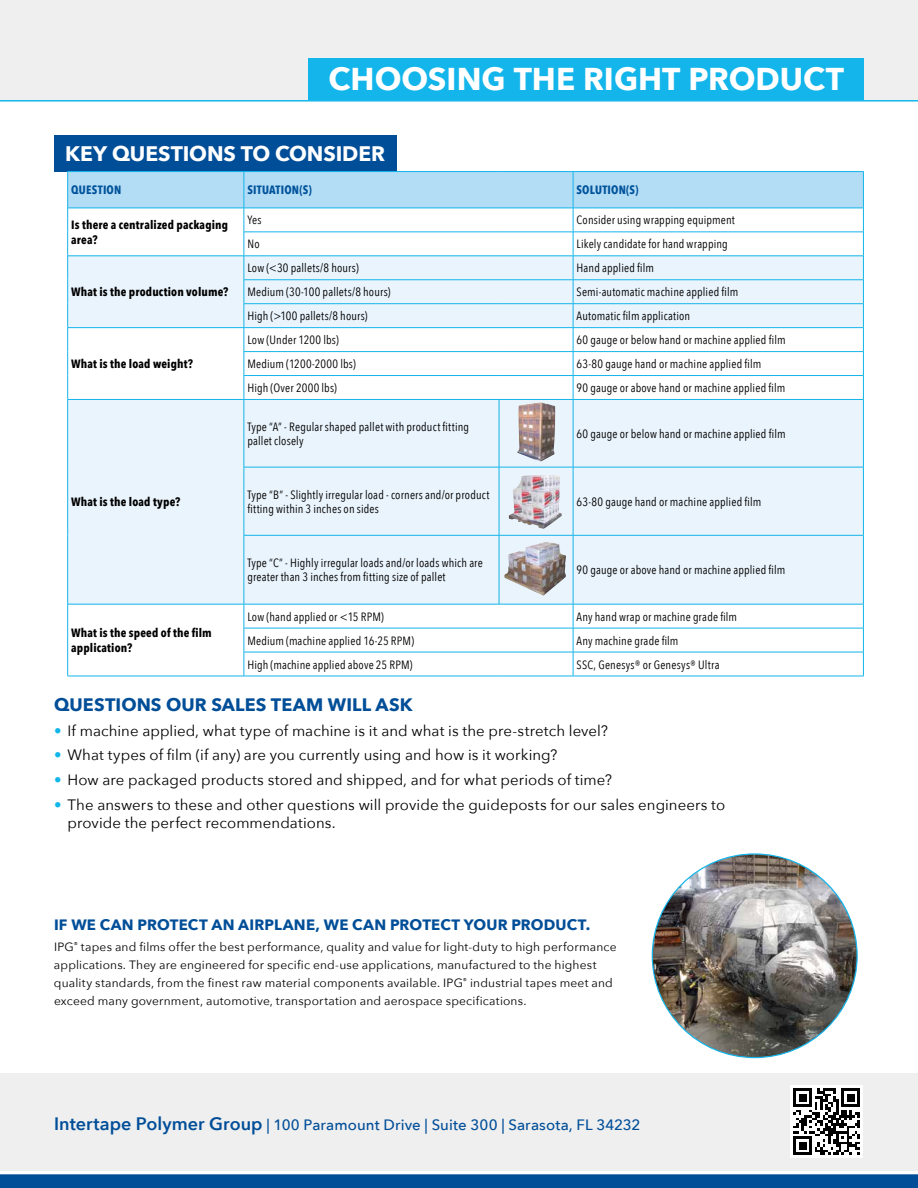
<style>
.page{position:relative;width:918px;height:1188px;background:#fff}
.page>*{position:absolute;margin:0;border:0;box-sizing:border-box;transform-origin:0 0}
.t1{font:700 31.5px "Avenir Next";color:#fff}
.t2{font:700 21px "Avenir Next";letter-spacing:-.005em;color:#fff}
.t3{font:700 18px "Avenir Next";letter-spacing:.005em;color:#004e98}
.t4{font:15px/18px "Avenir Next";letter-spacing:.005em;color:#000}
.t5{font:500 15px "Avenir Next";letter-spacing:.005em;color:#004e98}
.t6{font:700 15px "Avenir Next";letter-spacing:.01em;color:#004e98}
.t7{font:12px/14.4px "Avenir Next Condensed";letter-spacing:.01em;color:#000}
.t8{font:12px/18px "Avenir Next";letter-spacing:.015em;color:#000}
.t9{font:700 12px/14.4px "Avenir Next Condensed";letter-spacing:.015em;color:#000}
.t10{font:700 12px "Avenir Next Condensed";letter-spacing:.015em;color:#00539b}
.s1{color:#13b6ea}
.s2{font-weight:600;font-size:18px}
</style>
<div class="page">
<div style="left:0;top:1073px;width:918px;height:98px;background:#ededee"></div>
<svg style="left:0;top:1174px;width:918px;height:14px"></svg>
<svg style="left:791px;top:1085px;width:72px;height:72px"></svg>
<div style="left:0;top:0;width:918px;height:100px;background:#ededee"></div>
<div style="left:309px;top:58px;width:555px;height:42px;background:#13b5ea"></div>
<hr style="left:0;top:100px;width:918px;height:2px;background:#13b5ea">
<div style="left:54px;top:135px;width:342px;height:36px;background:#004e98"></div>
<div style="left:68px;top:400px;width:795px;height:204px;background:#eaf4fc"></div>
<hr style="left:68px;top:171px;width:176px;height:1px;background:#13b5ea">
<hr style="left:244px;top:171px;width:255px;height:1px;background:#13b5ea">
<hr style="left:499px;top:171px;width:74px;height:1px;background:#13b5ea">
<hr style="left:573px;top:171px;width:291px;height:1px;background:#13b5ea">
<svg style="left:67px;top:172px;width:797px;height:227px"></svg>
<hr style="left:68px;top:399px;width:176px;height:1px;background:#13b5ea">
<hr style="left:67px;top:400px;width:1px;height:67px;background:#13b5ea">
<hr style="left:67px;top:467px;width:1px;height:68px;background:#13b5ea">
<hr style="left:67px;top:535px;width:1px;height:69px;background:#13b5ea">
<hr style="left:244px;top:399px;width:255px;height:1px;background:#13b5ea">
<hr style="left:244px;top:400px;width:1px;height:67px;background:#13b5ea">
<hr style="left:499px;top:399px;width:74px;height:1px;background:#13b5ea">
<hr style="left:499px;top:400px;width:1px;height:67px;background:#13b5ea">
<hr style="left:573px;top:399px;width:291px;height:1px;background:#13b5ea">
<hr style="left:573px;top:400px;width:1px;height:67px;background:#13b5ea">
<hr style="left:863px;top:400px;width:1px;height:67px;background:#13b5ea">
<hr style="left:244px;top:467px;width:255px;height:1px;background:#13b5ea">
<hr style="left:244px;top:467px;width:1px;height:68px;background:#13b5ea">
<hr style="left:499px;top:467px;width:74px;height:1px;background:#13b5ea">
<hr style="left:499px;top:467px;width:1px;height:68px;background:#13b5ea">
<hr style="left:573px;top:467px;width:291px;height:1px;background:#13b5ea">
<hr style="left:573px;top:467px;width:1px;height:68px;background:#13b5ea">
<hr style="left:863px;top:467px;width:1px;height:68px;background:#13b5ea">
<hr style="left:244px;top:535px;width:255px;height:1px;background:#13b5ea">
<hr style="left:244px;top:535px;width:1px;height:69px;background:#13b5ea">
<hr style="left:499px;top:535px;width:74px;height:1px;background:#13b5ea">
<hr style="left:499px;top:535px;width:1px;height:69px;background:#13b5ea">
<hr style="left:573px;top:535px;width:291px;height:1px;background:#13b5ea">
<hr style="left:573px;top:535px;width:1px;height:69px;background:#13b5ea">
<hr style="left:863px;top:535px;width:1px;height:69px;background:#13b5ea">
<hr style="left:68px;top:604px;width:176px;height:1px;background:#13b5ea">
<svg style="left:67px;top:604px;width:1px;height:72px"></svg>
<hr style="left:68px;top:676px;width:176px;height:1px;background:#13b5ea">
<hr style="left:244px;top:604px;width:255px;height:1px;background:#13b5ea">
<hr style="left:499px;top:604px;width:74px;height:1px;background:#13b5ea">
<hr style="left:573px;top:604px;width:291px;height:1px;background:#13b5ea">
<hr style="left:244px;top:628px;width:255px;height:1px;background:#13b5ea">
<hr style="left:499px;top:628px;width:74px;height:1px;background:#13b5ea">
<hr style="left:573px;top:628px;width:291px;height:1px;background:#13b5ea">
<hr style="left:244px;top:652px;width:255px;height:1px;background:#13b5ea">
<svg style="left:244px;top:604px;width:1px;height:72px"></svg>
<hr style="left:499px;top:652px;width:74px;height:1px;background:#13b5ea">
<hr style="left:573px;top:652px;width:291px;height:1px;background:#13b5ea">
<svg style="left:573px;top:604px;width:1px;height:72px"></svg>
<svg style="left:863px;top:604px;width:1px;height:72px"></svg>
<hr style="left:244px;top:676px;width:255px;height:1px;background:#13b5ea">
<hr style="left:499px;top:676px;width:74px;height:1px;background:#13b5ea">
<hr style="left:573px;top:676px;width:291px;height:1px;background:#13b5ea">
<img style="left:517px;top:402px;width:38px;height:60px">
<img style="left:509px;top:475px;width:53px;height:54px">
<img style="left:504px;top:542px;width:62px;height:54px">
<img style="left:652px;top:855px;width:205px;height:203px">
<h1 class="t1" style="left:329px;top:51px;width:517px">CHOOSING THE RIGHT PRODUCT</h1>
<h2 class="t2" style="left:65px;top:135px;width:321px">KEY QUESTIONS TO CONSIDER</h2>
<p class="t10" style="left:71px;top:183px;width:52px">QUESTION</p>
<p class="t10" style="left:247px;top:183px;width:66px">SITUATION(S)</p>
<p class="t10" style="left:577px;top:183px;width:64px">SOLUTION(S)</p>
<p class="t9" style="left:71px;top:218px;width:158px">Is there a centralized packaging area?</p>
<p class="t7" style="left:247px;top:212px;width:16px">Yes</p>
<p class="t7" style="left:577px;top:212px;width:160px">Consider using wrapping equipment</p>
<p class="t7" style="left:247px;top:236px;width:14px">No</p>
<p class="t7" style="left:577px;top:236px;width:153px">Likely candidate for hand wrapping</p>
<p class="t9" style="left:71px;top:285px;width:159px">What is the production volume?</p>
<p class="t7" style="left:247px;top:260px;width:113px">Low (&lt;30 pallets/8 hours)</p>
<p class="t7" style="left:577px;top:260px;width:79px">Hand applied film</p>
<p class="t7" style="left:247px;top:284px;width:145px">Medium (30-100 pallets/8 hours)</p>
<p class="t7" style="left:577px;top:284px;width:163px">Semi-automatic machine applied film</p>
<p class="t7" style="left:247px;top:308px;width:122px">High (&gt;100 pallets/8 hours)</p>
<p class="t7" style="left:577px;top:308px;width:115px">Automatic film application</p>
<p class="t9" style="left:71px;top:357px;width:123px">What is the load weight?</p>
<p class="t9" style="left:71px;top:495px;width:111px">What is the load type?</p>
<p class="t9" style="left:71px;top:626px;width:142px">What is the speed of the film application?</p>
<p class="t7" style="left:247px;top:332px;width:93px">Low (Under 1200 lbs)</p>
<p class="t7" style="left:577px;top:332px;width:210px">60 gauge or below hand or machine applied film</p>
<p class="t7" style="left:247px;top:356px;width:110px">Medium (1200-2000 lbs)</p>
<p class="t7" style="left:577px;top:356px;width:186px">63-80 gauge hand or machine applied film</p>
<p class="t7" style="left:247px;top:380px;width:91px">High (Over 2000 lbs)</p>
<p class="t7" style="left:577px;top:380px;width:210px">90 gauge or above hand or machine applied film</p>
<p class="t7" style="left:247px;top:419px;width:223px">Type “A” - Regular shaped pallet with product fitting pallet closely</p>
<p class="t7" style="left:577px;top:426px;width:210px">60 gauge or below hand or machine applied film</p>
<p class="t7" style="left:247px;top:487px;width:244px">Type “B” - Slightly irregular load - corners and/or product fitting within 3 inches on sides</p>
<p class="t7" style="left:577px;top:494px;width:186px">63-80 gauge hand or machine applied film</p>
<p class="t7" style="left:247px;top:555px;width:237px">Type “C” - Highly irregular loads and/or loads which are greater than 3 inches from fitting size of pallet</p>
<p class="t7" style="left:577px;top:562px;width:210px">90 gauge or above hand or machine applied film</p>
<p class="t7" style="left:247px;top:609px;width:138px">Low (hand applied or &lt;15 RPM)</p>
<p class="t7" style="left:577px;top:609px;width:162px">Any hand wrap or machine grade film</p>
<p class="t7" style="left:247px;top:633px;width:168px">Medium (machine applied 16-25 RPM)</p>
<p class="t7" style="left:577px;top:633px;width:103px">Any machine grade film</p>
<p class="t7" style="left:247px;top:657px;width:167px">High (machine applied above 25 RPM)</p>
<p class="t7" style="left:577px;top:657px;width:144px">SSC, Genesys® or Genesys® Ultra</p>
<h3 class="t3" style="left:54px;top:689px;width:360px">QUESTIONS OUR SALES TEAM WILL ASK</h3>
<p class="t4" style="left:54px;top:721px;width:556px"><span class="s1">•</span> If machine applied, what type of machine is it and what is the pre-stretch level?</p>
<p class="t4" style="left:54px;top:745px;width:505px"><span class="s1">•</span> What types of film (if any) are you currently using and how is it working?</p>
<p class="t4" style="left:54px;top:770px;width:560px"><span class="s1">•</span> How are packaged products stored and shipped, and for what periods of time?</p>
<p class="t4" style="left:68px;top:795px;width:659px;text-indent:-14px"><span class="s1">•</span> The answers to these and other questions will provide the guideposts for our sales engineers to provide the perfect recommendations.</p>
<p class="t6" style="left:54px;top:912px;width:538px">IF WE CAN PROTECT AN AIRPLANE, WE CAN PROTECT YOUR PRODUCT.</p>
<p class="t8" style="left:54px;top:938px;width:564px">IPG<sup>®</sup> tapes and films offer the best performance, quality and value for light-duty to high performance applications. They are engineered for specific end-use applications, manufactured to the highest quality standards, from the finest raw material components available. IPG<sup>®</sup> industrial tapes meet and exceed many government, automotive, transportation and aerospace specifications.</p>
<p class="t5" style="left:54px;top:1112px;width:588px"><span class="s2">Intertape Polymer Group</span> | 100 Paramount Drive | Suite 300 | Sarasota, FL 34232</p>
</div>
